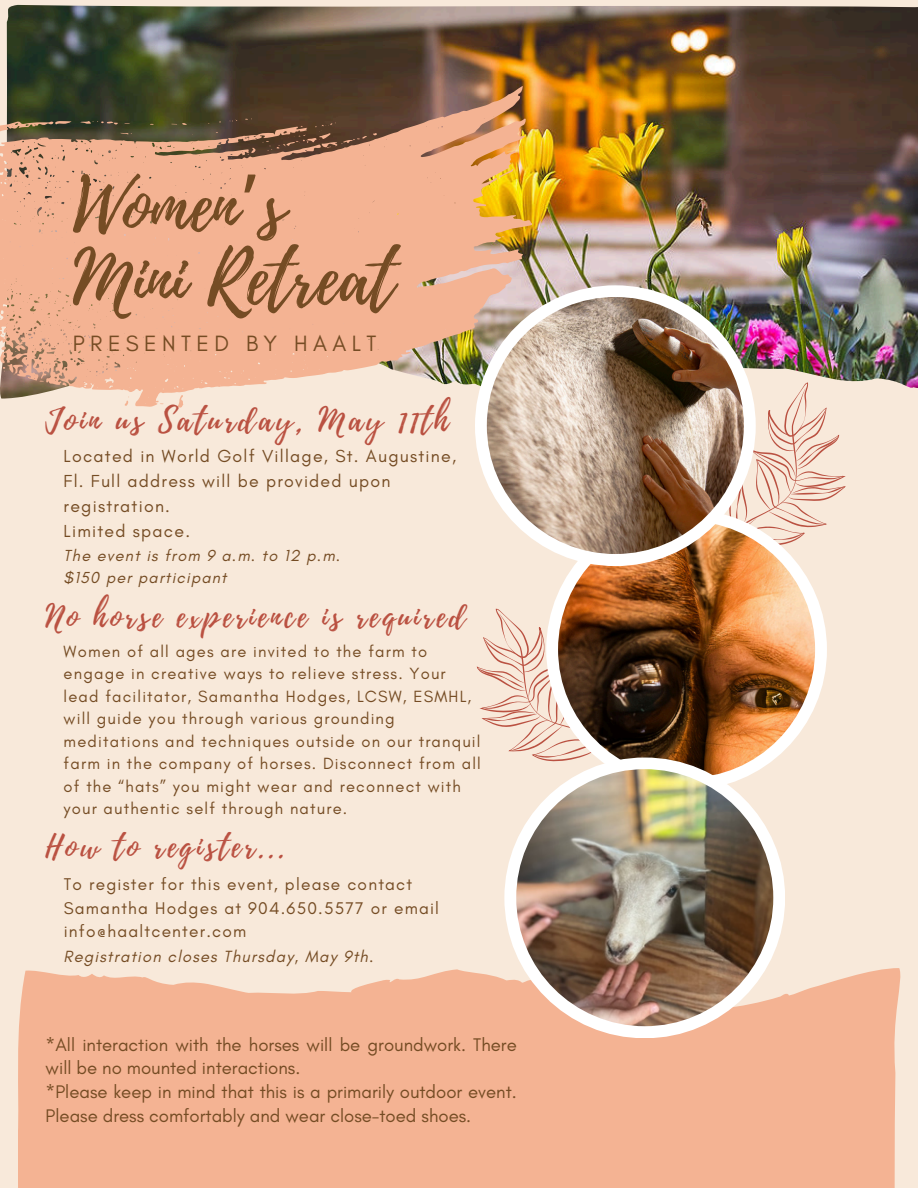
<style>
.page{position:relative;width:918px;height:1188px;background:#f8e9da}
.page>*{position:absolute;margin:0;border:0;box-sizing:border-box;transform-origin:0 0}
.t1{font:73.35px/73.1px "Playlist Script";color:#754c24}
.t2{font:32.4px "Playlist Script";letter-spacing:.1em;color:#ba5141}
.t3{font:31.05px "Playlist Script";letter-spacing:.1em;color:#ba5141}
.t4{font:22.5px "Glacial Indifference";letter-spacing:.24em;color:#754c24}
.t5{font:18.6px/23.7px "Glacial Indifference";color:#754c24}
.t6{font:17.7px/24.8px "Glacial Indifference";letter-spacing:.07em;color:#754c24}
.t7{font:17.25px/23.7px "Glacial Indifference";letter-spacing:.07em;color:#754c24}
.t8{font:16.5px/22.5px "Glacial Indifference";letter-spacing:.07em;color:#754c24}
.t9{font:italic 16.5px "Glacial Indifference";letter-spacing:.07em;color:#754c24}
.t10{font:italic 16.2px "Glacial Indifference";letter-spacing:.07em;color:#754c24}
.s1{font-family:"Noto Sans Gurmukhi"}
</style>
<div class="page">
<div style="left:18px;top:968px;width:882px;height:220px;background:#f4b393"></div>
<img style="left:6px;top:5px;width:912px;height:383px">
<svg style="left:0;top:86px;width:532px;height:322px;background:#d4a383"></svg>
<svg style="left:729px;top:382px;width:119px;height:163px"></svg>
<svg style="left:476px;top:608px;width:126px;height:164px"></svg>
<div style="left:546px;top:509px;width:281px;height:281px;background:#fff;border-radius:50%"></div>
<img style="left:558px;top:521px;width:257px;height:257px;border-radius:50%">
<div style="left:504px;top:758px;width:281px;height:280px;background:#fff;border-radius:50%"></div>
<img style="left:516px;top:769px;width:257px;height:257px;border-radius:50%">
<div style="left:475px;top:285px;width:281px;height:281px;background:#fff;border-radius:50%"></div>
<img style="left:487px;top:297px;width:257px;height:257px;border-radius:50%">
<p class="t1" style="left:73px;top:171px;width:323px">Women<span class="s1">’</span>s<br>Mini Retreat</p>
<h2 class="t4" style="left:73px;top:330px;width:305px">PRESENTED BY HAALT</h2>
<h4 class="t2" style="left:46px;top:397px;width:404px">Join us Saturday, May 11th</h4>
<p class="t6" style="left:64px;top:444px;width:394px">Located in World Golf Village, St. Augustine,<br>Fl. Full address will be provided upon registration.<br>Limited space.</p>
<p class="t10" style="left:64px;top:546px;width:278px">The event is from 9 a.m. to 12 p.m.</p>
<p class="t10" style="left:64px;top:568px;width:164px">$150 per participant</p>
<h2 class="t3" style="left:46px;top:594px;width:421px">No horse experience is required</h2>
<p class="t8" style="left:64px;top:639px;width:419px">Women of all ages are invited to the farm to engage in creative ways to relieve stress. Your lead facilitator, Samantha Hodges, LCSW, ESMHL, will guide you through various grounding meditations and techniques outside on our tranquil farm in the company of horses. Disconnect from all of the “hats” you might wear and reconnect with your authentic self through nature.</p>
<p class="t3" style="left:46px;top:824px;width:240px">How to register...</p>
<h2 class="t7" style="left:64px;top:872px;width:377px">To register for this event, please contact<br>Samantha Hodges at 904.650.5577 or email info@haaltcenter.com</h2>
<p class="t9" style="left:64px;top:946px;width:311px">Registration closes Thursday, May 9th.</p>
<p class="t5" style="left:46px;top:1032px;width:473px">*All interaction with the horses will be groundwork. There will be no mounted interactions.<br>*Please keep in mind that this is a primarily outdoor event.<br>Please dress comfortably and wear close-toed shoes.</p>
</div>
